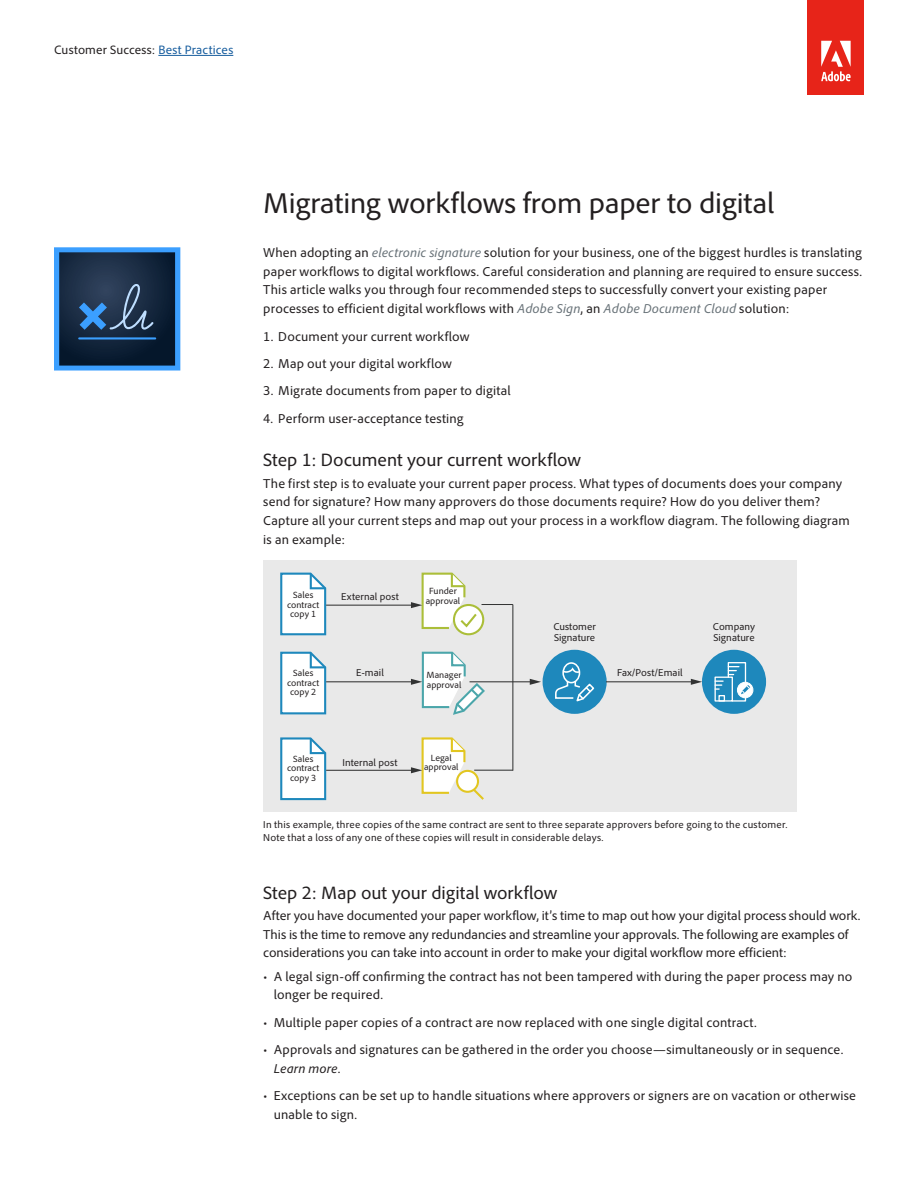
<style>
.page{position:relative;width:918px;height:1188px;background:#fff}
.page>*{position:absolute;margin:0;border:0;box-sizing:border-box;transform-origin:0 0}
.Headline_-_product_n{font:30px "Adobe Clean";letter-spacing:-.01em;color:#231f20}
.Text__Headline_1{font:18.75px "Adobe Clean";color:#231f20}
.Text__Body_first_aft{font:13.5px/18.8px "Adobe Clean";letter-spacing:.005em;color:#231f20}
.Text__Body{font:13.5px/18.8px "Adobe Clean";letter-spacing:.01em;color:#231f20}
.Text__Bullet{font:13.5px/18.8px "Adobe Clean";letter-spacing:.01em;color:#231f20}
.Header_-_product_nam{font:12.75px "Adobe Clean";letter-spacing:.015em;color:#231f20}
.Text__Caption_Body{font:10.5px/13.5px "Adobe Clean";letter-spacing:.02em;color:#231f20}
.Text__Caption_Body-2{font:10.5px/11.6px "Adobe Clean";color:#231f20}
.t1{font:9.45px/9.4px "Adobe Clean";color:#231f20;text-align:center}
.s1{color:#175d9e}
.s2{font-style:italic;color:#687278}
.s3{font-style:italic}
</style>
<div class="page">
<div style="left:808px;top:0;width:56px;height:94px;background:#e72419"></div>
<svg style="left:821px;top:41px;width:30px;height:40px"></svg>
<div style="left:263px;top:560px;width:533px;height:252px;background:#e9e9e9"></div>
<svg style="left:454px;top:605px;width:29px;height:29px"></svg>
<div style="left:453px;top:604px;width:31px;height:31px;border:2px solid #abbe39;border-radius:50%"></div>
<svg style="left:280px;top:572px;width:48px;height:64px;background:#d9eaf2"></svg>
<svg style="left:280px;top:651px;width:48px;height:64px;background:#daeaf2"></svg>
<svg style="left:280px;top:737px;width:48px;height:64px;background:#daeaf2"></svg>
<hr style="left:326px;top:605px;width:87px;height:1px;background:#323333">
<svg style="left:411px;top:572px;width:68px;height:58px"></svg>
<hr style="left:326px;top:681px;width:87px;height:1px;background:#323333">
<svg style="left:411px;top:651px;width:75px;height:64px"></svg>
<hr style="left:326px;top:770px;width:87px;height:1px;background:#323333">
<svg style="left:411px;top:737px;width:75px;height:63px"></svg>
<div style="left:543px;top:650px;width:64px;height:64px;background:#1e88bc;border-radius:50%"></div>
<div style="left:562px;top:662px;width:18px;height:21px;border:2px solid #fff;border-radius:50%"></div>
<svg style="left:562px;top:666px;width:19px;height:8px"></svg>
<svg style="left:555px;top:680px;width:40px;height:22px"></svg>
<div style="left:702px;top:650px;width:64px;height:64px;background:#1e88bc;border-radius:50%"></div>
<div style="left:737px;top:682px;width:16px;height:16px;border:1px solid #fff;border-radius:50%"></div>
<svg style="left:715px;top:662px;width:36px;height:40px"></svg>
<hr style="left:606px;top:681px;width:87px;height:1px;background:#323333">
<svg style="left:691px;top:679px;width:11px;height:6px"></svg>
<hr style="left:470px;top:681px;width:62px;height:1px;background:#323333">
<svg style="left:530px;top:679px;width:11px;height:6px"></svg>
<hr style="left:482px;top:604px;width:31px;height:1px;background:#323333">
<hr style="left:512px;top:605px;width:1px;height:166px;background:#323333">
<hr style="left:474px;top:770px;width:39px;height:1px;background:#323333">
<hr style="left:158px;top:55px;width:75px;height:1px;background:#175d9e">
<svg style="left:54px;top:247px;width:126px;height:124px;background:#214266"></svg>
<p class="Header_-_product_nam" style="left:54px;top:42px;width:181px">Customer Success: <span class="s1">Best Practices</span></p>
<p class="Headline_-_product_n" style="left:263px;top:185px;width:513px">Migrating workflows from paper to digital</p>
<p class="Text__Body" style="left:263px;top:243px;width:601px">When adopting an <span class="s2">electronic signature</span> solution for your business, one of the biggest hurdles is translating paper workflows to digital workflows. Careful consideration and planning are required to ensure success.<br>This article walks you through four recommended steps to successfully convert your existing paper processes to efficient digital workflows with <span class="s2">Adobe Sign</span>, an <span class="s2">Adobe Document Cloud</span> solution:</p>
<p class="Text__Body" style="left:263px;top:327px;width:208px">1. Document your current workflow</p>
<p class="Text__Body" style="left:263px;top:354px;width:190px">2. Map out your digital workflow</p>
<p class="Text__Body" style="left:263px;top:381px;width:249px">3. Migrate documents from paper to digital</p>
<p class="Text__Body" style="left:263px;top:409px;width:202px">4. Perform user-acceptance testing</p>
<p class="Text__Headline_1" style="left:263px;top:449px;width:319px">Step 1: Document your current workflow</p>
<p class="Text__Body_first_aft" style="left:263px;top:473px;width:588px">The first step is to evaluate your current paper process. What types of documents does your company send for signature? How many approvers do those documents require? How do you deliver them?<br>Capture all your current steps and map out your process in a workflow diagram. The following diagram is an example:</p>
<p class="t1" style="left:287px;top:590px;width:34px">Sales contract copy 1</p>
<p class="Text__Caption_Body" style="left:341px;top:589px;width:59px">External post</p>
<p class="t1" style="left:426px;top:586px;width:36px">Funder approval</p>
<p class="Text__Caption_Body-2" style="left:553px;top:621px;width:44px">Customer<br>Signature</p>
<p class="Text__Caption_Body-2" style="left:713px;top:620px;width:44px">Company<br>Signature</p>
<p class="t1" style="left:287px;top:668px;width:34px">Sales contract copy 2</p>
<p class="Text__Caption_Body" style="left:356px;top:666px;width:29px">E-mail</p>
<p class="t1" style="left:427px;top:670px;width:37px;text-align:left">Manager approval</p>
<p class="Text__Caption_Body" style="left:617px;top:666px;width:67px">Fax/Post/Email</p>
<p class="t1" style="left:287px;top:754px;width:34px">Sales contract copy 3</p>
<p class="Text__Caption_Body" style="left:342px;top:755px;width:57px">Internal post</p>
<p class="t1" style="left:424px;top:753px;width:36px">Legal approval</p>
<p class="Text__Caption_Body" style="left:263px;top:817px;width:526px">In this example, three copies of the same contract are sent to three separate approvers before going to the customer.<br>Note that a loss of any one of these copies will result in considerable delays.</p>
<p class="Text__Headline_1" style="left:263px;top:881px;width:296px">Step 2: Map out your digital workflow</p>
<p class="Text__Body_first_aft" style="left:263px;top:906px;width:599px">After you have documented your paper workflow, it’s time to map out how your digital process should work.<br>This is the time to remove any redundancies and streamline your approvals. The following are examples of considerations you can take into account in order to make your digital workflow more efficient:</p>
<p class="Text__Bullet" style="left:274px;top:966px;width:580px;text-indent:-10px">• A legal sign-off confirming the contract has not been tampered with during the paper process may no longer be required.</p>
<p class="Text__Bullet" style="left:263px;top:1013px;width:495px">• Multiple paper copies of a contract are now replaced with one single digital contract.</p>
<p class="Text__Bullet" style="left:274px;top:1040px;width:571px;text-indent:-10px">• Approvals and signatures can be gathered in the order you choose—simultaneously or in sequence.<br><span class="s3">Learn more</span>.</p>
<p class="Text__Bullet" style="left:274px;top:1086px;width:584px;text-indent:-10px">• Exceptions can be set up to handle situations where approvers or signers are on vacation or otherwise unable to sign.</p>
</div>
